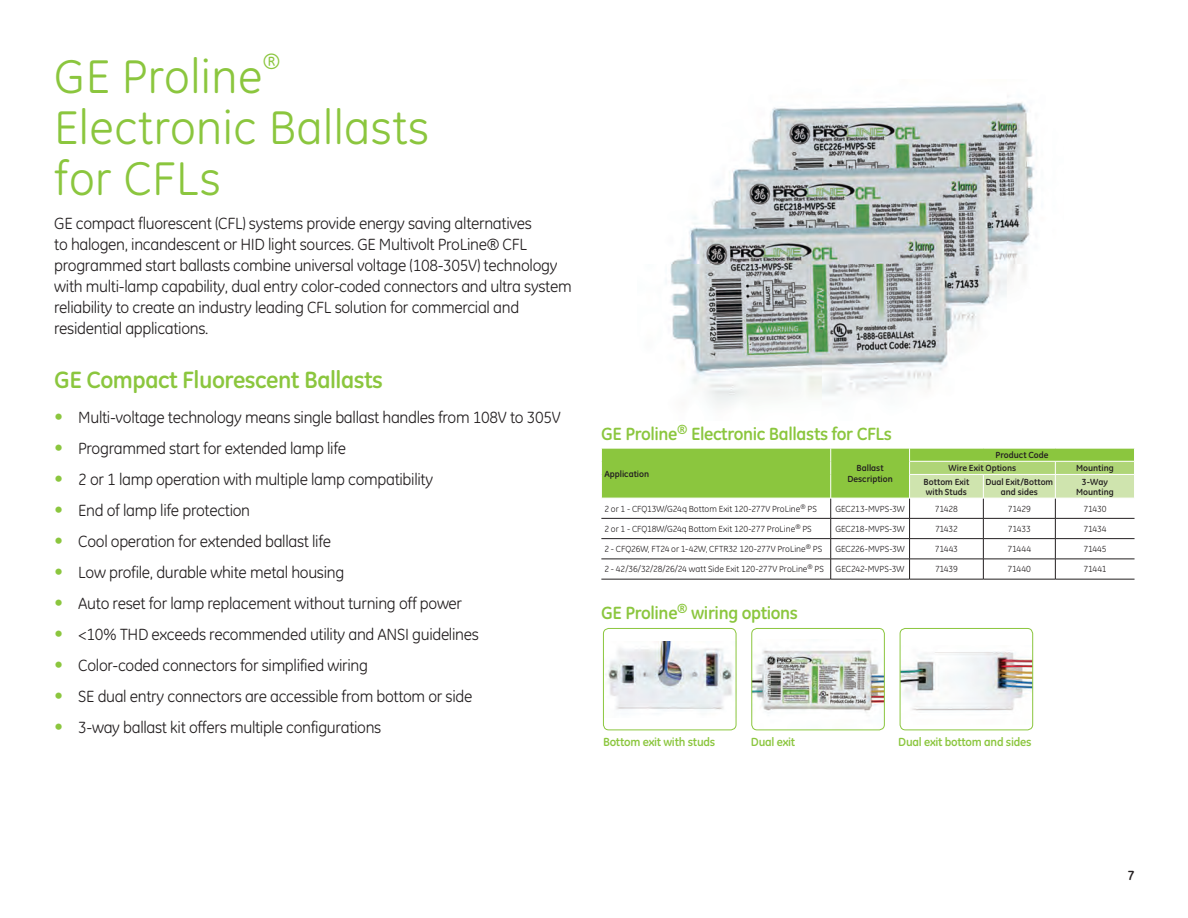
<style>
.page{position:relative;width:1188px;height:918px;background:#fff}
.page>*{position:absolute;margin:0;border:0;box-sizing:border-box;transform-origin:0 0}
.t1{font:48px/51px "GE Inspira";letter-spacing:.01em;color:#8bc63e}
.t2{font:700 24px "GE Inspira";letter-spacing:-.02em;color:#8bc63e}
.t3{font:22.5px "GE Inspira";color:#8bc63e}
.t4{font:700 18px "GE Inspira";letter-spacing:-.02em;color:#8bc63e}
.t5{font:16.5px/21px "GE Inspira";letter-spacing:-.02em;color:#231f20}
.t6{font:700 13.5px "GE Inspira";color:#231f20}
.t7{font:700 12px "GE Inspira";letter-spacing:-.02em;color:#8bc63e}
.t8{font:9px "GE Inspira";letter-spacing:-.005em;color:#231f20}
.t9{font:700 9px/10.5px "GE Inspira";color:#231f20;text-align:center}
.s1{font-weight:500;font-size:19.5px;color:#8bc63e}
</style>
<div class="page">
<hr style="left:601px;top:579px;width:229px;height:1px;background:#231f20">
<hr style="left:830px;top:579px;width:79px;height:1px;background:#231f20">
<hr style="left:909px;top:579px;width:74px;height:1px;background:#231f20">
<hr style="left:983px;top:579px;width:72px;height:1px;background:#231f20">
<hr style="left:1055px;top:579px;width:79px;height:1px;background:#231f20">
<svg style="left:601px;top:448px;width:534px;height:131px"></svg>
<hr style="left:909px;top:498px;width:74px;height:1px;background:#fff">
<hr style="left:983px;top:498px;width:72px;height:1px;background:#fff">
<hr style="left:1055px;top:498px;width:79px;height:1px;background:#fff">
<img style="left:605px;top:642px;width:129px;height:68px">
<div style="left:603px;top:628px;width:133px;height:102px;border:1px solid #8bc63e;border-radius:5px"></div>
<img style="left:752px;top:650px;width:132px;height:80px">
<div style="left:751px;top:628px;width:134px;height:102px;border:1px solid #8bc63e;border-radius:5px"></div>
<img style="left:901px;top:651px;width:130px;height:60px">
<div style="left:899px;top:628px;width:134px;height:102px;border:1px solid #8bc63e;border-radius:5px"></div>
<img style="left:670px;top:102px;width:364px;height:303px">
<h1 class="t1" style="left:54px;top:51px;width:210px">GE Proline</h1>
<h3 class="t3" style="left:263px;top:48px;width:19px">®</h3>
<h1 class="t1" style="left:54px;top:102px;width:376px">Electronic Ballasts for CFLs</h1>
<p class="t5" style="left:54px;top:213px;width:519px">GE compact fluorescent (CFL) systems provide energy saving alternatives<br>to halogen, incandescent or HID light sources. GE Multivolt ProLine® CFL programmed start ballasts combine universal voltage (108-305V) technology with multi-lamp capability, dual entry color-coded connectors and ultra system reliability to create an industry leading CFL solution for commercial and residential applications.</p>
<h2 class="t2" style="left:54px;top:364px;width:330px">GE Compact Fluorescent Ballasts</h2>
<p class="t5" style="left:54px;top:406px;width:508px"><span class="s1">•</span> Multi-voltage technology means single ballast handles from 108V to 305V</p>
<p class="t5" style="left:54px;top:437px;width:293px"><span class="s1">•</span> Programmed start for extended lamp life</p>
<p class="t5" style="left:54px;top:468px;width:380px"><span class="s1">•</span> 2 or 1 lamp operation with multiple lamp compatibility</p>
<p class="t5" style="left:54px;top:499px;width:197px"><span class="s1">•</span> End of lamp life protection</p>
<p class="t5" style="left:54px;top:530px;width:278px"><span class="s1">•</span> Cool operation for extended ballast life</p>
<p class="t5" style="left:54px;top:561px;width:291px"><span class="s1">•</span> Low profile, durable white metal housing</p>
<p class="t5" style="left:54px;top:592px;width:409px"><span class="s1">•</span> Auto reset for lamp replacement without turning off power</p>
<p class="t5" style="left:54px;top:623px;width:426px"><span class="s1">•</span> &lt;10% THD exceeds recommended utility and ANSI guidelines</p>
<p class="t5" style="left:54px;top:654px;width:315px"><span class="s1">•</span> Color-coded connectors for simplified wiring</p>
<p class="t5" style="left:54px;top:685px;width:419px"><span class="s1">•</span> SE dual entry connectors are accessible from bottom or side</p>
<p class="t5" style="left:54px;top:716px;width:329px"><span class="s1">•</span> 3-way ballast kit offers multiple configurations</p>
<p class="t4" style="left:601px;top:422px;width:292px">GE Proline<sup>®</sup> Electronic Ballasts for CFLs</p>
<p class="t9" style="left:604px;top:468px;width:46px">Application</p>
<p class="t9" style="left:847px;top:463px;width:47px">Ballast<br>Description</p>
<p class="t9" style="left:948px;top:448px;width:101px;line-height:13.2px;text-align:left;text-indent:47px">Product Code<br>Wire Exit Options</p>
<p class="t9" style="left:1076px;top:463px;width:39px">Mounting</p>
<p class="t9" style="left:923px;top:476px;width:47px;text-align:left">Bottom Exit with Studs</p>
<p class="t9" style="left:985px;top:476px;width:69px">Dual Exit/Bottom and sides</p>
<p class="t9" style="left:1076px;top:476px;width:39px">3-Way<br>Mounting</p>
<p class="t8" style="left:604px;top:503px;width:214px">2 or 1 - CFQ13W/G24q Bottom Exit 120-277V ProLine<sup>®</sup> PS</p>
<p class="t8" style="left:835px;top:503px;width:71px">GEC213-MVPS-3W</p>
<p class="t8" style="left:935px;top:503px;width:25px">71428</p>
<p class="t8" style="left:1008px;top:503px;width:25px">71429</p>
<p class="t8" style="left:1083px;top:503px;width:24px">71430</p>
<p class="t8" style="left:604px;top:523px;width:209px">2 or 1 - CFQ18W/G24q Bottom Exit 120-277 ProLine<sup>®</sup> PS</p>
<p class="t8" style="left:835px;top:523px;width:71px">GEC218-MVPS-3W</p>
<p class="t8" style="left:935px;top:523px;width:24px">71432</p>
<p class="t8" style="left:1008px;top:523px;width:24px">71433</p>
<p class="t8" style="left:1083px;top:523px;width:25px">71434</p>
<p class="t8" style="left:604px;top:544px;width:219px">2 - CFQ26W, FT24 or 1-42W, CFTR32 120-277V ProLine<sup>®</sup> PS</p>
<p class="t8" style="left:835px;top:544px;width:71px">GEC226-MVPS-3W</p>
<p class="t8" style="left:935px;top:544px;width:25px">71443</p>
<p class="t8" style="left:1007px;top:544px;width:25px">71444</p>
<p class="t8" style="left:1083px;top:544px;width:25px">71445</p>
<p class="t8" style="left:604px;top:564px;width:221px">2 - 42/36/32/28/26/24 watt Side Exit 120-277V ProLine<sup>®</sup> PS</p>
<p class="t8" style="left:835px;top:564px;width:70px">GEC242-MVPS-3W</p>
<p class="t8" style="left:935px;top:564px;width:24px">71439</p>
<p class="t8" style="left:1007px;top:564px;width:25px">71440</p>
<p class="t8" style="left:1083px;top:564px;width:24px">71441</p>
<p class="t4" style="left:601px;top:600px;width:198px">GE Proline<sup>®</sup> wiring options</p>
<p class="t7" style="left:603px;top:734px;width:114px">Bottom exit with studs</p>
<p class="t7" style="left:751px;top:734px;width:46px">Dual exit</p>
<p class="t7" style="left:898px;top:734px;width:135px">Dual exit bottom and sides</p>
<p class="t6" style="left:1127px;top:866px;width:9px">7</p>
</div>
